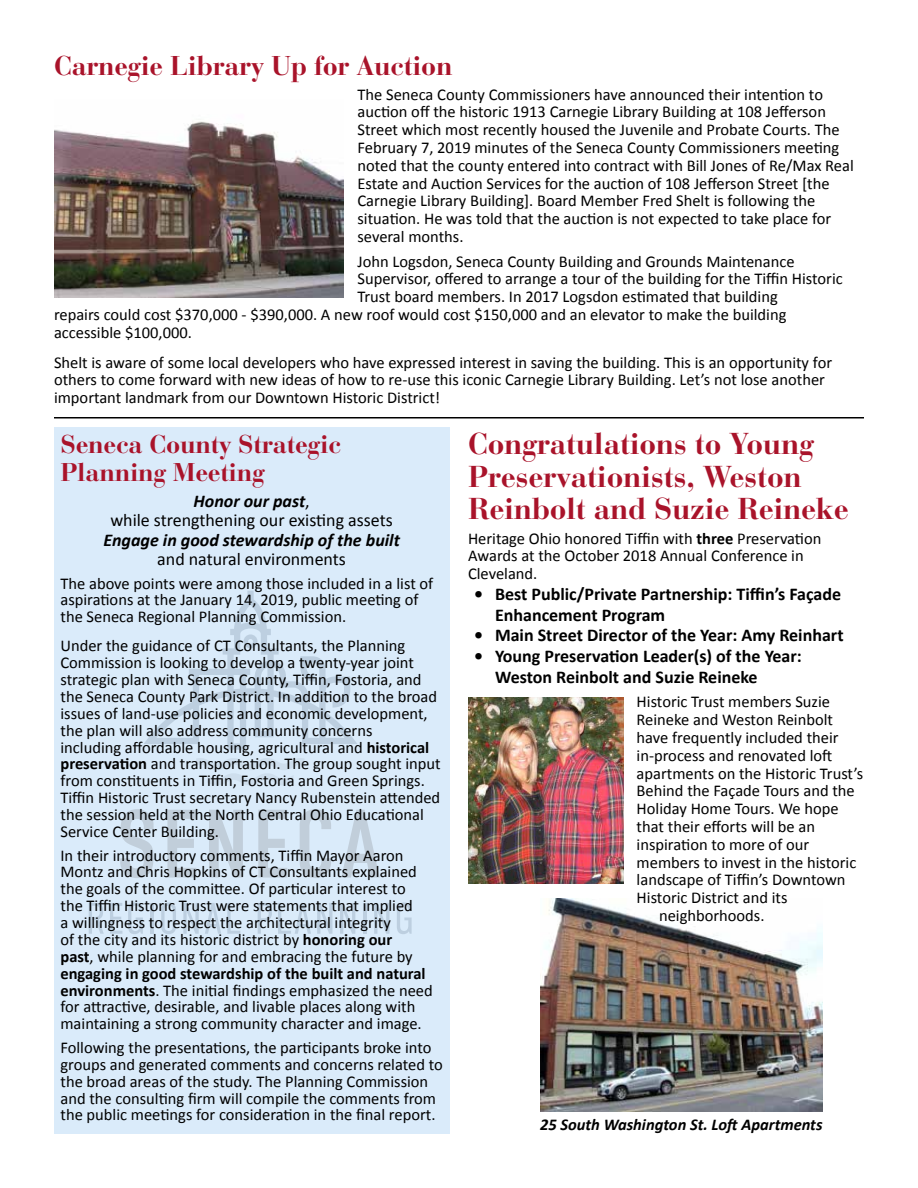
<style>
.page{position:relative;width:918px;height:1188px;background:#fff}
.page>*{position:absolute;margin:0;border:0;box-sizing:border-box;transform-origin:0 0}
.t1{font:700 30px/32.4px "Bauer Bodoni";letter-spacing:-.01em;color:#a9132a}
.t2{font:700 27px "Bauer Bodoni";letter-spacing:-.01em;color:#a9132a}
.t3{font:700 25.5px/27.5px "Bauer Bodoni";letter-spacing:-.01em;color:#a9132a}
.t4{font:700 18px/20.7px "Calibri";color:#000}
.t5{font:18px/19.4px "Calibri";color:#000;text-align:center}
.t6{font:italic 700 18px "Calibri";color:#000}
.t7{font:16.5px/17px "Calibri";color:#000}
.t8{font:italic 700 16.5px "Calibri";color:#000}
.s1{font-weight:700;font-style:italic}
.s2{font-weight:700}
</style>
<div class="page">
<img style="left:54px;top:121px;width:290px;height:176px">
<div style="left:54px;top:428px;width:396px;height:706px;background:#daebfa"></div>
<hr style="left:54px;top:417px;width:810px;height:1px;background:#000">
<svg style="left:196px;top:758px;width:108px;height:27px"></svg>
<svg style="left:144px;top:591px;width:213px;height:159px"></svg>
<svg style="left:120px;top:809px;width:34px;height:69px"></svg>
<svg style="left:167px;top:810px;width:29px;height:68px"></svg>
<svg style="left:209px;top:810px;width:34px;height:68px"></svg>
<svg style="left:258px;top:810px;width:29px;height:68px"></svg>
<svg style="left:300px;top:809px;width:31px;height:69px"></svg>
<svg style="left:341px;top:810px;width:39px;height:68px"></svg>
<svg style="left:89px;top:903px;width:15px;height:31px"></svg>
<svg style="left:110px;top:903px;width:12px;height:31px"></svg>
<svg style="left:128px;top:902px;width:15px;height:32px"></svg>
<hr style="left:150px;top:903px;width:4px;height:31px;background:#bdcfe0">
<svg style="left:161px;top:902px;width:15px;height:32px"></svg>
<svg style="left:183px;top:903px;width:16px;height:31px"></svg>
<svg style="left:205px;top:903px;width:16px;height:31px"></svg>
<svg style="left:227px;top:903px;width:13px;height:31px"></svg>
<svg style="left:258px;top:903px;width:14px;height:31px"></svg>
<svg style="left:278px;top:903px;width:33px;height:31px"></svg>
<svg style="left:317px;top:903px;width:15px;height:31px"></svg>
<svg style="left:340px;top:903px;width:15px;height:31px"></svg>
<hr style="left:363px;top:903px;width:3px;height:31px;background:#667d93">
<svg style="left:374px;top:903px;width:16px;height:31px"></svg>
<svg style="left:397px;top:902px;width:15px;height:32px"></svg>
<img style="left:540px;top:899px;width:282px;height:213px">
<img style="left:468px;top:698px;width:155px;height:186px">
<h2 class="t2" style="left:54px;top:50px;width:400px">Carnegie Library Up for Auction</h2>
<p class="t7" style="left:357px;top:85px;width:498px;line-height:17.9px">The Seneca County Commissioners have announced their intention to auction off the historic 1913 Carnegie Library Building at 108 Jefferson Street which most recently housed the Juvenile and Probate Courts. The February 7, 2019 minutes of the Seneca County Commissioners meeting noted that the county entered into contract with Bill Jones of Re/Max Real Estate and Auction Services for the auction of 108 Jefferson Street [the Carnegie Library Building]. Board Member Fred Shelt is following the situation. He was told that the auction is not expected to take place for several months.</p>
<p class="t7" style="left:357px;top:253px;width:439px">John Logsdon, Seneca County Building and Grounds Maintenance</p>
<p class="t7" style="left:357px;top:271px;width:487px">Supervisor, offered to arrange a tour of the building for the Tiffin Historic</p>
<p class="t7" style="left:357px;top:288px;width:422px">Trust board members. In 2017 Logsdon estimated that building</p>
<p class="t7" style="left:54px;top:306px;width:734px">repairs could cost $370,000 - $390,000. A new roof would cost $150,000 and an elevator to make the building</p>
<p class="t7" style="left:54px;top:324px;width:139px">accessible $100,000.</p>
<p class="t7" style="left:54px;top:353px;width:780px;line-height:17.9px">Shelt is aware of some local developers who have expressed interest in saving the building. This is an opportunity for others to come forward with new ideas of how to re-use this iconic Carnegie Library Building. Let’s not lose another important landmark from our Downtown Historic District!</p>
<h3 class="t3" style="left:60px;top:431px;width:282px">Seneca County Strategic<br>Planning Meeting</h3>
<p class="t5" style="left:110px;top:491px;width:284px"><span class="s1">Honor our past</span>,<br>while strengthening our existing assets</p>
<p class="t6" style="left:103px;top:528px;width:298px">Engage in good stewardship of the built</p>
<p class="t5" style="left:157px;top:549px;width:190px">and natural environments</p>
<p class="t7" style="left:60px;top:575px;width:374px">The above points were among those included in a list of aspirations at the January 14, 2019, public meeting of the Seneca Regional Planning Commission.</p>
<p class="t7" style="left:60px;top:637px;width:382px">Under the guidance of CT Consultants, the Planning Commission is looking to develop a twenty-year joint strategic plan with Seneca County, Tiffin, Fostoria, and the Seneca County Park District. In addition to the broad issues of land-use policies and economic development, the plan will also address community concerns<br>including affordable housing, agricultural and <span class="s2">historical preservation</span> and transportation. The group sought input from constituents in Tiffin, Fostoria and Green Springs.<br>Tiffin Historic Trust secretary Nancy Rubenstein attended the session held at the North Central Ohio Educational Service Center Building.</p>
<p class="t7" style="left:60px;top:847px;width:374px">In their introductory comments, Tiffin Mayor Aaron Montz and Chris Hopkins of CT Consultants explained the goals of the committee. Of particular interest to<br>the Tiffin Historic Trust were statements that implied<br>a willingness to respect the architectural integrity<br>of the city and its historic district by <span class="s2">honoring our<br>past</span>, while planning for and embracing the future by <span class="s2">engaging in good stewardship of the built and natural environments</span>. The initial findings emphasized the need for attractive, desirable, and livable places along with maintaining a strong community character and image.</p>
<p class="t7" style="left:60px;top:1039px;width:384px">Following the presentations, the participants broke into groups and generated comments and concerns related to the broad areas of the study. The Planning Commission and the consulting firm will compile the comments from the public meetings for consideration in the final report.</p>
<h1 class="t1" style="left:468px;top:428px;width:382px">Congratulations to Young<br>Preservationists, Weston<br>Reinbolt and Suzie Reineke</h1>
<p class="t7" style="left:468px;top:529px;width:355px;line-height:17.9px">Heritage Ohio honored Tiffin with <span class="s2">three</span> Preservation<br>Awards at the October 2018 Annual Conference in<br>Cleveland.</p>
<p class="t4" style="left:495px;top:584px;width:348px;text-indent:-21px">• Best Public/Private Partnership: Tiffin’s Façade<br>Enhancement Program</p>
<p class="t4" style="left:474px;top:625px;width:371px">• Main Street Director of the Year: Amy Reinhart</p>
<p class="t4" style="left:495px;top:646px;width:308px;text-indent:-21px">• Young Preservation Leader(s) of the Year:<br>Weston Reinbolt and Suzie Reineke</p>
<p class="t7" style="left:637px;top:693px;width:195px">Historic Trust members Suzie</p>
<p class="t7" style="left:637px;top:711px;width:198px">Reineke and Weston Reinbolt</p>
<p class="t7" style="left:637px;top:729px;width:203px">have frequently included their</p>
<p class="t7" style="left:637px;top:747px;width:197px">in-process and renovated loft</p>
<p class="t7" style="left:637px;top:765px;width:228px">apartments on the Historic Trust’s</p>
<p class="t7" style="left:637px;top:782px;width:220px">Behind the Façade Tours and the</p>
<p class="t7" style="left:637px;top:800px;width:204px">Holiday Home Tours. We hope</p>
<p class="t7" style="left:637px;top:818px;width:180px">that their efforts will be an</p>
<p class="t7" style="left:637px;top:836px;width:174px">inspiration to more of our</p>
<p class="t7" style="left:637px;top:854px;width:221px">members to invest in the historic</p>
<p class="t7" style="left:637px;top:871px;width:210px">landscape of Tiffin’s Downtown</p>
<p class="t7" style="left:637px;top:889px;width:152px">Historic District and its</p>
<p class="t7" style="left:659px;top:907px;width:107px">neighborhoods.</p>
<p class="t8" style="left:540px;top:1114px;width:284px">25 South Washington St. Loft Apartments</p>
</div>
